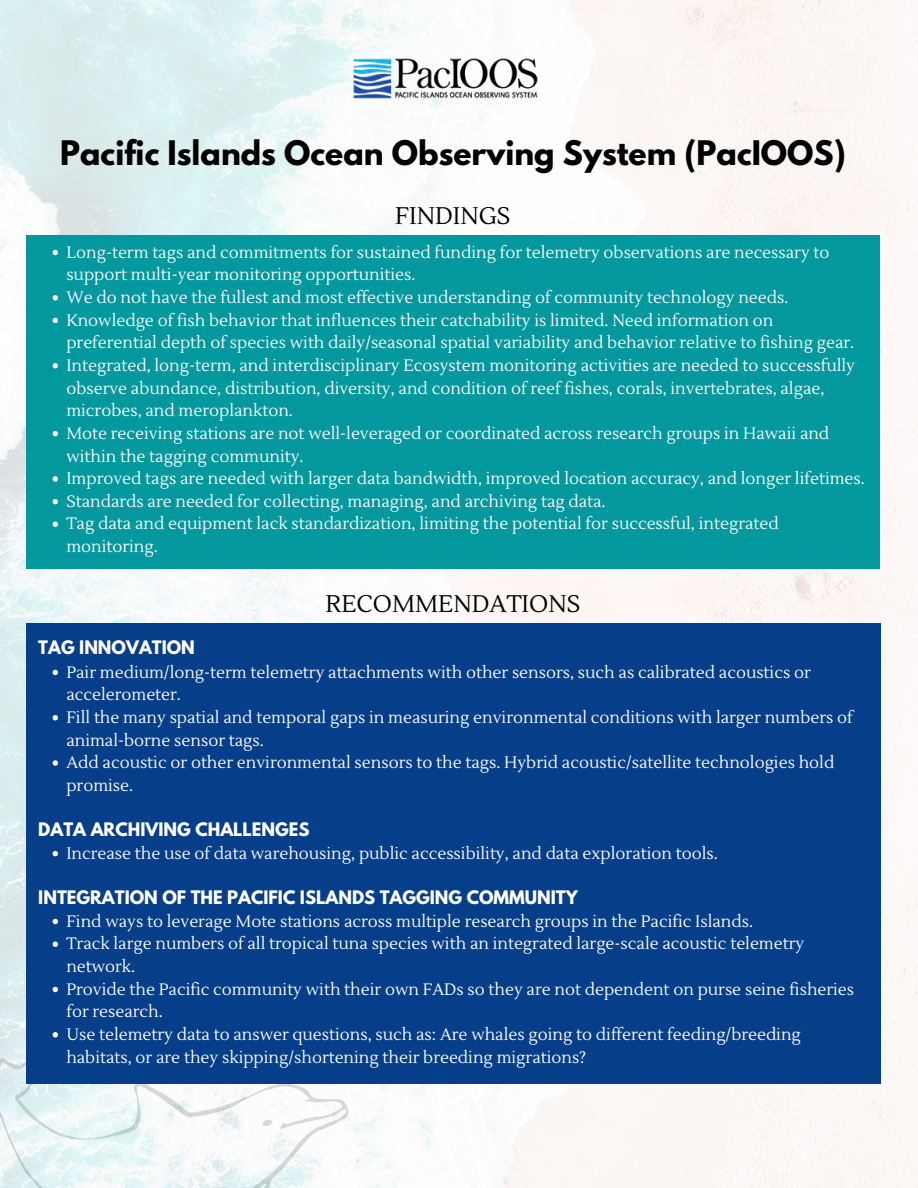
<style>
.page{position:relative;width:918px;height:1188px;background:#fff}
.page>*{position:absolute;margin:0;border:0;box-sizing:border-box;transform-origin:0 0}
.t1{font:700 30px "League Spartan";color:#000}
.t2{font:24px "Lustria";color:#000}
.t3{font:16.5px/22.6px "Lustria";color:#fff}
.t4{font:700 16.5px "League Spartan";color:#fff}
</style>
<div class="page">
<img style="left:0;top:0;width:918px;height:1188px">
<svg style="left:0;top:930px;width:374px;height:258px"></svg>
<svg style="left:261px;top:1118px;width:13px;height:9px"></svg>
<div style="left:26px;top:235px;width:853px;height:334px;background:#03989e"></div>
<svg style="left:53px;top:250px;width:5px;height:5px"></svg>
<svg style="left:53px;top:295px;width:5px;height:6px"></svg>
<svg style="left:53px;top:318px;width:5px;height:5px"></svg>
<svg style="left:53px;top:363px;width:5px;height:5px"></svg>
<svg style="left:53px;top:431px;width:5px;height:5px"></svg>
<svg style="left:53px;top:476px;width:5px;height:6px"></svg>
<svg style="left:53px;top:499px;width:5px;height:5px"></svg>
<svg style="left:53px;top:522px;width:5px;height:5px"></svg>
<div style="left:26px;top:623px;width:854px;height:461px;background:#073e89"></div>
<svg style="left:53px;top:670px;width:5px;height:5px"></svg>
<svg style="left:53px;top:715px;width:5px;height:5px"></svg>
<svg style="left:53px;top:760px;width:5px;height:6px"></svg>
<svg style="left:53px;top:851px;width:5px;height:5px"></svg>
<svg style="left:53px;top:919px;width:5px;height:5px"></svg>
<svg style="left:53px;top:941px;width:5px;height:6px"></svg>
<svg style="left:53px;top:987px;width:5px;height:5px"></svg>
<svg style="left:53px;top:1032px;width:5px;height:5px"></svg>
<img style="left:353px;top:58px;width:185px;height:41px">
<p class="t1" style="left:60px;top:138px;width:787px">Pacific Islands Ocean Observing System (PacIOOS)</p>
<p class="t2" style="left:395px;top:201px;width:117px">FINDINGS</p>
<p class="t3" style="left:66px;top:241px;width:765px">Long-term tags and commitments for sustained funding for telemetry observations are necessary to support multi-year monitoring opportunities.</p>
<p class="t3" style="left:66px;top:286px;width:724px">We do not have the fullest and most effective understanding of community technology needs.</p>
<p class="t3" style="left:66px;top:309px;width:789px">Knowledge of fish behavior that influences their catchability is limited. Need information on preferential depth of species with daily/seasonal spatial variability and behavior relative to fishing gear.</p>
<p class="t3" style="left:66px;top:354px;width:790px">Integrated, long-term, and interdisciplinary Ecosystem monitoring activities are needed to successfully observe abundance, distribution, diversity, and condition of reef fishes, corals, invertebrates, algae, microbes, and meroplankton.</p>
<p class="t3" style="left:66px;top:422px;width:764px">Mote receiving stations are not well-leveraged or coordinated across research groups in Hawaii and within the tagging community.</p>
<p class="t3" style="left:66px;top:468px;width:800px">Improved tags are needed with larger data bandwidth, improved location accuracy, and longer lifetimes.</p>
<p class="t3" style="left:66px;top:490px;width:541px">Standards are needed for collecting, managing, and archiving tag data.</p>
<p class="t3" style="left:66px;top:513px;width:714px">Tag data and equipment lack standardization, limiting the potential for successful, integrated monitoring.</p>
<p class="t2" style="left:325px;top:589px;width:256px">RECOMMENDATIONS</p>
<p class="t4" style="left:38px;top:640px;width:158px">TAG INNOVATION</p>
<p class="t3" style="left:66px;top:661px;width:746px">Pair medium/long-term telemetry attachments with other sensors, such as calibrated acoustics or accelerometer.</p>
<p class="t3" style="left:66px;top:706px;width:788px">Fill the many spatial and temporal gaps in measuring environmental conditions with larger numbers of animal-borne sensor tags.</p>
<p class="t3" style="left:66px;top:752px;width:769px">Add acoustic or other environmental sensors to the tags. Hybrid acoustic/satellite technologies hold promise.</p>
<p class="t4" style="left:38px;top:821px;width:273px">DATA ARCHIVING CHALLENGES</p>
<p class="t3" style="left:66px;top:842px;width:653px">Increase the use of data warehousing, public accessibility, and data exploration tools.</p>
<p class="t4" style="left:38px;top:889px;width:541px">INTEGRATION OF THE PACIFIC ISLANDS TAGGING COMMUNITY</p>
<p class="t3" style="left:66px;top:910px;width:688px">Find ways to leverage Mote stations across multiple research groups in the Pacific Islands.</p>
<p class="t3" style="left:66px;top:933px;width:739px">Track large numbers of all tropical tuna species with an integrated large-scale acoustic telemetry network.</p>
<p class="t3" style="left:66px;top:978px;width:789px">Provide the Pacific community with their own FADs so they are not dependent on purse seine fisheries for research.</p>
<p class="t3" style="left:66px;top:1023px;width:736px">Use telemetry data to answer questions, such as: Are whales going to different feeding/breeding habitats, or are they skipping/shortening their breeding migrations?</p>
</div>
